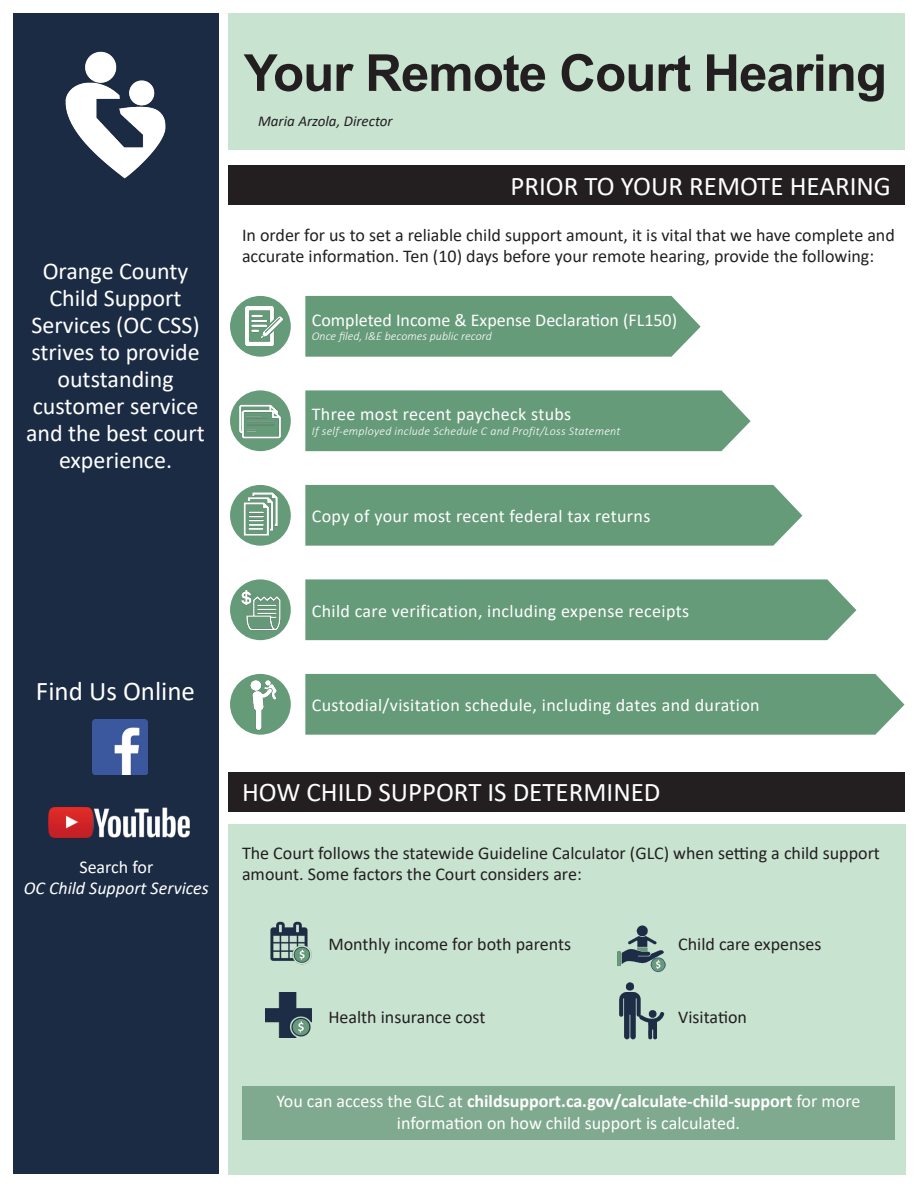
<style>
.page{position:relative;width:918px;height:1188px;background:#fff}
.page>*{position:absolute;margin:0;border:0;box-sizing:border-box;transform-origin:0 0}
.t1{font:700 51px "Arial";letter-spacing:-.02em;color:#231f20}
.t2{font:27px "Calibri";color:#fff}
.t3{font:24px/27px "Calibri";color:#fff;text-align:center}
.t4{font:18px/21.6px "Calibri";color:#231f20}
.t5{font:18px/21.6px "Calibri";letter-spacing:.015em;color:#fff;text-align:center}
.t6{font:italic 18px "Calibri";color:#fff}
.t7{font:italic 15px "Calibri";color:#231f20}
.t8{font:italic 300 12px "Calibri";letter-spacing:.02em;color:#fff}
.t9{font:italic 300 12px "Calibri";color:#fff}
.s1{font-weight:700}
</style>
<div class="page">
<div style="left:228px;top:824px;width:677px;height:350px;background:#c8e3d0"></div>
<div style="left:14px;top:14px;width:205px;height:1160px;background:#1b2b44"></div>
<div style="left:228px;top:14px;width:676px;height:136px;background:#c8e3d0"></div>
<div style="left:228px;top:165px;width:676px;height:39px;background:#231f20"></div>
<div style="left:228px;top:772px;width:676px;height:39px;background:#231f20"></div>
<div style="left:305px;top:296px;width:396px;height:61px;background:#669b7a"></div>
<div style="left:230px;top:296px;width:61px;height:61px;background:#669b7a;border-radius:50%"></div>
<img style="left:245px;top:307px;width:37px;height:39px">
<div style="left:305px;top:390px;width:446px;height:61px;background:#669b7a"></div>
<div style="left:230px;top:390px;width:61px;height:61px;background:#669b7a;border-radius:50%"></div>
<img style="left:240px;top:404px;width:41px;height:35px">
<div style="left:305px;top:485px;width:497px;height:61px;background:#669b7a"></div>
<div style="left:230px;top:485px;width:61px;height:61px;background:#669b7a;border-radius:50%"></div>
<img style="left:239px;top:492px;width:43px;height:44px">
<div style="left:305px;top:579px;width:551px;height:61px;background:#669b7a"></div>
<div style="left:230px;top:579px;width:61px;height:61px;background:#669b7a;border-radius:50%"></div>
<img style="left:237px;top:586px;width:48px;height:48px">
<div style="left:305px;top:674px;width:599px;height:61px;background:#669b7a"></div>
<div style="left:230px;top:674px;width:61px;height:61px;background:#669b7a;border-radius:50%"></div>
<img style="left:242px;top:678px;width:43px;height:53px">
<img style="left:65px;top:51px;width:101px;height:128px">
<div style="left:242px;top:1086px;width:653px;height:54px;background:#80aa8f"></div>
<img style="left:92px;top:720px;width:55px;height:55px">
<img style="left:48px;top:806px;width:142px;height:33px">
<img style="left:270px;top:921px;width:42px;height:43px">
<img style="left:617px;top:925px;width:49px;height:47px">
<img style="left:266px;top:992px;width:45px;height:45px">
<img style="left:619px;top:983px;width:46px;height:57px">
<p class="t3" style="left:26px;top:257px;width:180px">Orange County<br>Child Support<br>Services (OC CSS) strives to provide outstanding customer service and the best court experience.</p>
<p class="t2" style="left:36px;top:672px;width:161px">Find Us Online</p>
<p class="t5" style="left:79px;top:855px;width:75px">Search for</p>
<p class="t6" style="left:24px;top:876px;width:187px">OC Child Support Services</p>
<p class="t1" style="left:244px;top:37px;width:645px">Your Remote Court Hearing</p>
<p class="t7" style="left:258px;top:111px;width:136px">Maria Arzola, Director</p>
<p class="t2" style="left:511px;top:167px;width:382px">PRIOR TO YOUR REMOTE HEARING</p>
<p class="t4" style="left:242px;top:224px;width:654px">In order for us to set a reliable child support amount, it is vital that we have complete and accurate information. Ten (10) days before your remote hearing, provide the following:</p>
<p class="t5" style="left:312px;top:309px;width:367px">Completed Income &amp; Expense Declaration (FL150)</p>
<p class="t9" style="left:312px;top:329px;width:182px">Once filed, I&amp;E becomes public record</p>
<p class="t5" style="left:312px;top:403px;width:261px">Three most recent paycheck stubs</p>
<p class="t8" style="left:312px;top:423px;width:310px">If self-employed include Schedule C and Profit/Loss Statement</p>
<p class="t5" style="left:312px;top:505px;width:340px">Copy of your most recent federal tax returns</p>
<p class="t5" style="left:312px;top:599px;width:379px">Child care verification, including expense receipts</p>
<p class="t5" style="left:312px;top:694px;width:449px">Custodial/visitation schedule, including dates and duration</p>
<p class="t2" style="left:242px;top:773px;width:420px">HOW CHILD SUPPORT IS DETERMINED</p>
<p class="t4" style="left:242px;top:841px;width:640px">The Court follows the statewide Guideline Calculator (GLC) when setting a child support amount. Some factors the Court considers are:</p>
<p class="t4" style="left:328px;top:933px;width:244px">Monthly income for both parents</p>
<p class="t4" style="left:678px;top:933px;width:145px">Child care expenses</p>
<p class="t4" style="left:328px;top:1006px;width:159px">Health insurance cost</p>
<p class="t4" style="left:678px;top:1006px;width:70px">Visitation</p>
<p class="t5" style="left:277px;top:1090px;width:585px">You can access the GLC at <span class="s1">childsupport.ca.gov/calculate-child-support</span> for more information on how child support is calculated.</p>
</div>
